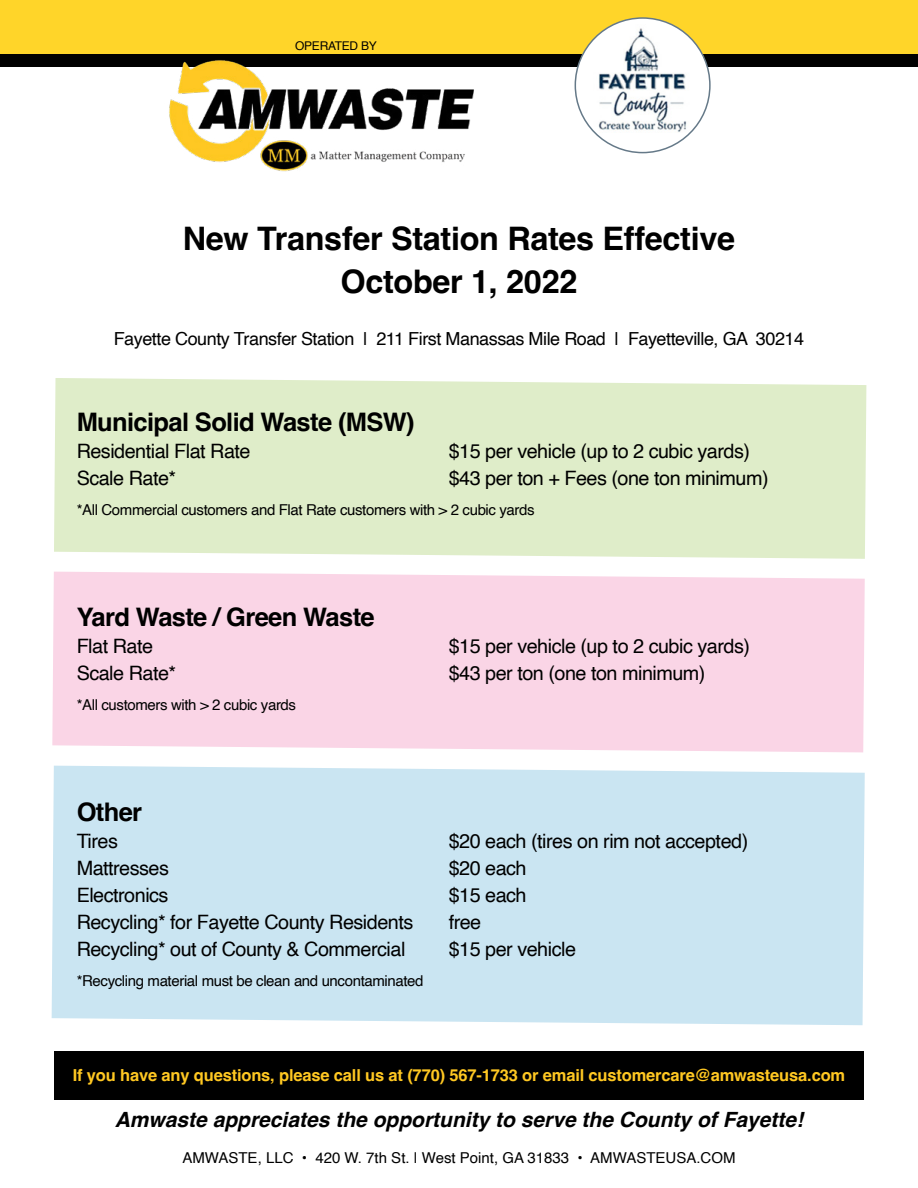
<style>
.page{position:relative;width:918px;height:1188px;background:#fff}
.page>*{position:absolute;margin:0;border:0;box-sizing:border-box;transform-origin:0 0}
.t1{font:700 32.4px "Helvetica";letter-spacing:-.01em;color:#000}
.t2{font:700 25.5px "Helvetica";letter-spacing:-.025em;color:#000}
.t3{font:italic 700 21px "Helvetica";color:#000}
.t4{font:19.8px "Helvetica";letter-spacing:-.025em;color:#000}
.t5{font:18px "Helvetica";letter-spacing:-.025em;color:#000}
.t6{font:700 16.5px "Helvetica";letter-spacing:-.01em;color:#ffc822}
.t7{font:15px "Helvetica";letter-spacing:-.025em;color:#000}
.t8{font:15px "Helvetica";color:#000}
.t9{font:12px "Helvetica";letter-spacing:-.025em;color:#000}
</style>
<div class="page">
<div style="left:54px;top:378px;width:812px;height:181px;background:#dfedc9"></div>
<div style="left:52px;top:572px;width:813px;height:180px;background:#fad5e6"></div>
<div style="left:52px;top:766px;width:813px;height:259px;background:#cae5f2"></div>
<div style="left:54px;top:1052px;width:810px;height:48px;background:#000"></div>
<div style="left:0;top:13px;width:918px;height:54px;background:#000"></div>
<img style="left:169px;top:60px;width:305px;height:112px">
<div style="left:0;top:0;width:918px;height:54px;background:#ffd529"></div>
<div style="left:575px;top:18px;width:135px;height:135px;background:#fff;border-radius:50%"></div>
<img style="left:594px;top:19px;width:98px;height:116px">
<p class="t9" style="left:295px;top:36px;width:83px">OPERATED BY</p>
<p class="t1" style="left:183px;top:219px;width:554px">New Transfer Station Rates Effective</p>
<p class="t1" style="left:341px;top:262px;width:238px">October 1, 2022</p>
<p class="t5" style="left:114px;top:324px;width:692px">Fayette County Transfer Station | 211 First Manassas Mile Road | Fayetteville, GA 30214</p>
<p class="t2" style="left:77px;top:406px;width:340px">Municipal Solid Waste (MSW)</p>
<p class="t4" style="left:77px;top:436px;width:175px">Residential Flat Rate</p>
<p class="t4" style="left:449px;top:436px;width:303px">$15 per vehicle (up to 2 cubic yards)</p>
<p class="t4" style="left:77px;top:463px;width:101px">Scale Rate*</p>
<p class="t4" style="left:449px;top:463px;width:321px">$43 per ton + Fees (one ton minimum)</p>
<p class="t7" style="left:77px;top:498px;width:460px">*All Commercial customers and Flat Rate customers with &gt; 2 cubic yards</p>
<p class="t2" style="left:77px;top:601px;width:300px">Yard Waste / Green Waste</p>
<p class="t4" style="left:77px;top:631px;width:78px">Flat Rate</p>
<p class="t4" style="left:449px;top:631px;width:303px">$15 per vehicle (up to 2 cubic yards)</p>
<p class="t4" style="left:77px;top:658px;width:101px">Scale Rate*</p>
<p class="t4" style="left:449px;top:658px;width:258px">$43 per ton (one ton minimum)</p>
<p class="t7" style="left:77px;top:693px;width:221px">*All customers with &gt; 2 cubic yards</p>
<p class="t2" style="left:77px;top:796px;width:67px">Other</p>
<p class="t4" style="left:77px;top:826px;width:43px">Tires</p>
<p class="t4" style="left:449px;top:826px;width:301px">$20 each (tires on rim not accepted)</p>
<p class="t4" style="left:77px;top:853px;width:94px">Mattresses</p>
<p class="t4" style="left:449px;top:853px;width:79px">$20 each</p>
<p class="t4" style="left:77px;top:880px;width:93px">Electronics</p>
<p class="t4" style="left:449px;top:880px;width:79px">$15 each</p>
<p class="t4" style="left:77px;top:907px;width:338px">Recycling* for Fayette County Residents</p>
<p class="t4" style="left:449px;top:907px;width:34px">free</p>
<p class="t4" style="left:77px;top:934px;width:330px">Recycling* out of County &amp; Commercial</p>
<p class="t4" style="left:449px;top:934px;width:129px">$15 per vehicle</p>
<p class="t7" style="left:77px;top:969px;width:348px">*Recycling material must be clean and uncontaminated</p>
<p class="t6" style="left:73px;top:1065px;width:774px">If you have any questions, please call us at (770) 567-1733 or email customercare@amwasteusa.com</p>
<p class="t3" style="left:115px;top:1107px;width:690px">Amwaste appreciates the opportunity to serve the County of Fayette!</p>
<p class="t8" style="left:182px;top:1146px;width:555px">AMWASTE, LLC • 420 W. 7th St. | West Point, GA 31833 • AMWASTEUSA.COM</p>
</div>
